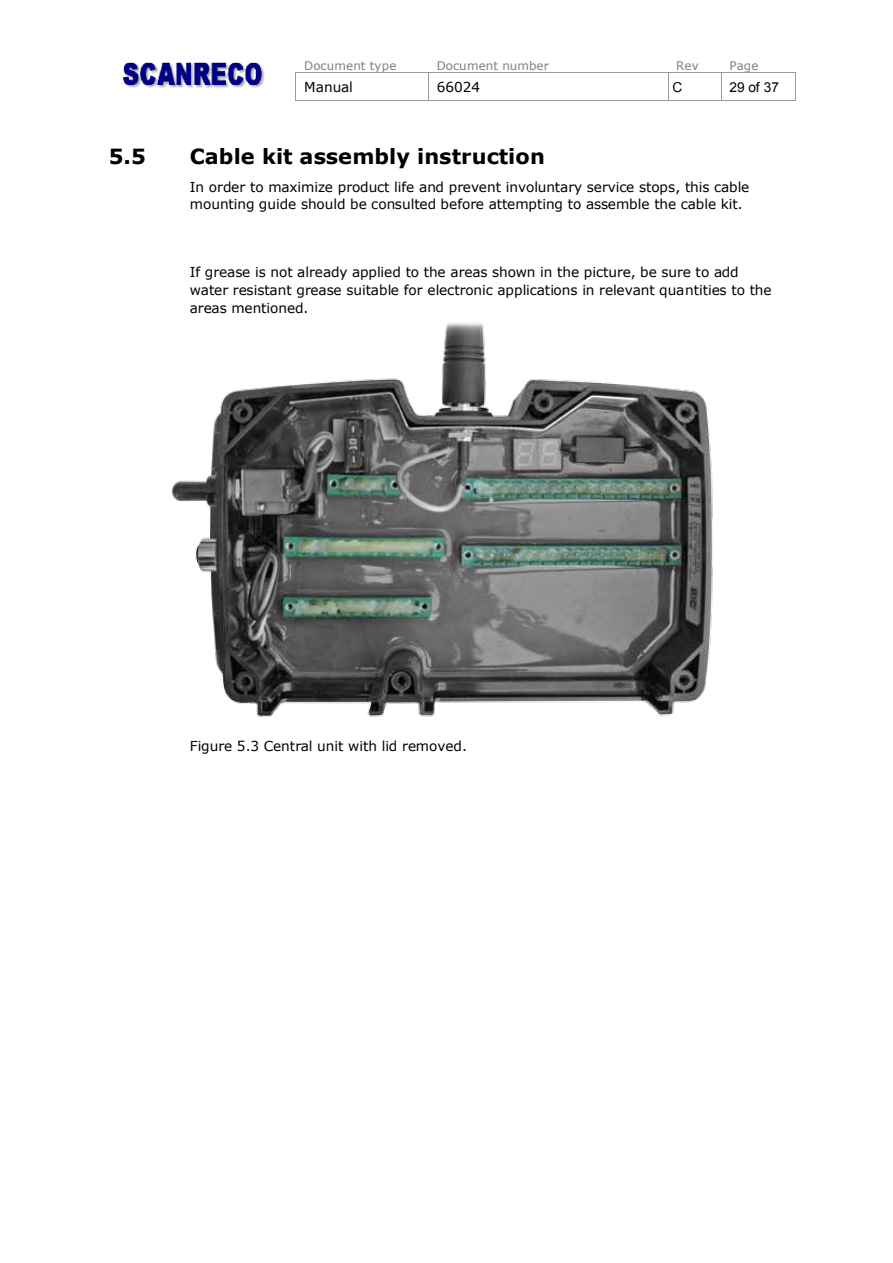
<style>
.page{position:relative;width:893px;height:1263px;background:#fff}
.page>*{position:absolute;margin:0;border:0;box-sizing:border-box;transform-origin:0 0}
.t1{font:700 20.85px "Verdana";color:#000}
.t2{font:13.65px/17.9px "Verdana";color:#000}
.t3{font:13.65px "Arial";color:#000}
.t4{font:11.85px "Verdana";color:#808080}
</style>
<div class="page">
<hr style="left:296px;top:73px;width:132px;height:1px;background:#999">
<hr style="left:429px;top:73px;width:239px;height:1px;background:#999">
<hr style="left:668px;top:73px;width:53px;height:1px;background:#999">
<hr style="left:722px;top:73px;width:73px;height:1px;background:#999">
<svg style="left:295px;top:73px;width:2px;height:28px"></svg>
<hr style="left:296px;top:100px;width:132px;height:1px;background:#999">
<svg style="left:428px;top:73px;width:1px;height:28px"></svg>
<hr style="left:429px;top:100px;width:239px;height:1px;background:#999">
<svg style="left:668px;top:74px;width:1px;height:26px"></svg>
<hr style="left:668px;top:100px;width:53px;height:1px;background:#999">
<svg style="left:721px;top:73px;width:1px;height:28px"></svg>
<hr style="left:722px;top:100px;width:73px;height:1px;background:#999">
<svg style="left:795px;top:73px;width:1px;height:28px"></svg>
<img style="left:123px;top:62px;width:142px;height:26px">
<img style="left:172px;top:323px;width:541px;height:394px">
<p class="t4" style="left:304px;top:58px;width:94px">Document type</p>
<p class="t4" style="left:437px;top:58px;width:114px">Document number</p>
<p class="t4" style="left:676px;top:58px;width:24px">Rev</p>
<p class="t4" style="left:729px;top:58px;width:30px">Page</p>
<p class="t2" style="left:304px;top:77px;width:50px">Manual</p>
<p class="t2" style="left:437px;top:77px;width:45px">66024</p>
<p class="t3" style="left:673px;top:78px;width:11px">C</p>
<p class="t3" style="left:729px;top:78px;width:51px">29 of 37</p>
<h1 class="t1" style="left:109px;top:143px;width:39px">5.5</h1>
<h1 class="t1" style="left:190px;top:143px;width:357px">Cable kit assembly instruction</h1>
<p class="t2" style="left:190px;top:178px;width:561px">In order to maximize product life and prevent involuntary service stops, this cable mounting guide should be consulted before attempting to assemble the cable kit.</p>
<p class="t2" style="left:190px;top:263px;width:583px">If grease is not already applied to the areas shown in the picture, be sure to add water resistant grease suitable for electronic applications in relevant quantities to the areas mentioned.</p>
<p class="t2" style="left:190px;top:737px;width:279px">Figure 5.3 Central unit with lid removed.</p>
</div>
